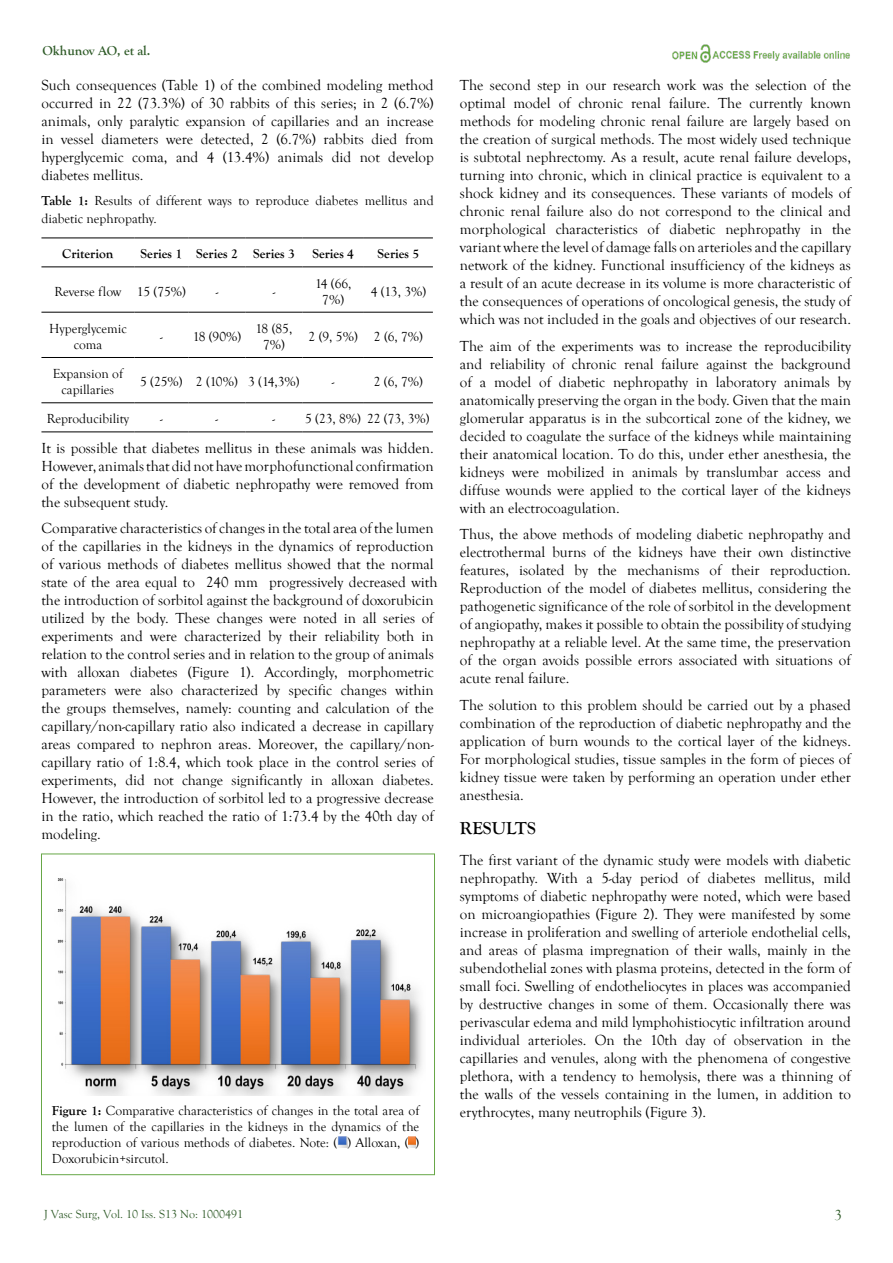
<style>
.page{position:relative;width:893px;height:1263px;background:#fff}
.page>*{position:absolute;margin:0;border:0;box-sizing:border-box;transform-origin:0 0}
.t1{font:700 18px "Goudy Old Style T";color:#000}
.t2{font:15px/18px "Goudy Old Style T";color:#000;text-align:justify}
.t3{font:15px "Goudy Old Style T";color:#2f5b28}
.t4{font:13.5px/16.2px "Goudy Old Style T";color:#000;text-align:center}
.t5{font:700 13.5px "Goudy Old Style T";color:#000}
.t6{font:700 13.5px "Goudy Old Style T";color:#2f5b28}
.t7{font:12px "Goudy Old Style T";color:#2f5b28}
.s1{font-weight:700}
</style>
<div class="page">
<img style="left:672px;top:44px;width:178px;height:19px">
<hr style="left:41px;top:238px;width:93px;height:1px;background:#000">
<hr style="left:134px;top:238px;width:54px;height:1px;background:#000">
<hr style="left:188px;top:238px;width:57px;height:1px;background:#000">
<hr style="left:245px;top:238px;width:57px;height:1px;background:#000">
<hr style="left:302px;top:238px;width:62px;height:1px;background:#000">
<hr style="left:364px;top:238px;width:69px;height:1px;background:#000">
<hr style="left:41px;top:267px;width:93px;height:1px;background:#000">
<hr style="left:134px;top:267px;width:54px;height:1px;background:#000">
<hr style="left:188px;top:267px;width:57px;height:1px;background:#000">
<hr style="left:245px;top:267px;width:57px;height:1px;background:#000">
<hr style="left:302px;top:267px;width:62px;height:1px;background:#000">
<hr style="left:364px;top:267px;width:69px;height:1px;background:#000">
<hr style="left:41px;top:312px;width:93px;height:1px;background:#000">
<hr style="left:134px;top:312px;width:54px;height:1px;background:#000">
<hr style="left:188px;top:312px;width:57px;height:1px;background:#000">
<hr style="left:245px;top:312px;width:57px;height:1px;background:#000">
<hr style="left:302px;top:312px;width:62px;height:1px;background:#000">
<hr style="left:364px;top:312px;width:69px;height:1px;background:#000">
<hr style="left:41px;top:357px;width:93px;height:1px;background:#000">
<hr style="left:134px;top:357px;width:54px;height:1px;background:#000">
<hr style="left:188px;top:357px;width:57px;height:1px;background:#000">
<hr style="left:245px;top:357px;width:57px;height:1px;background:#000">
<hr style="left:302px;top:357px;width:62px;height:1px;background:#000">
<hr style="left:364px;top:357px;width:69px;height:1px;background:#000">
<hr style="left:41px;top:402px;width:93px;height:1px;background:#000">
<hr style="left:134px;top:402px;width:54px;height:1px;background:#000">
<hr style="left:188px;top:402px;width:57px;height:1px;background:#000">
<hr style="left:245px;top:402px;width:57px;height:1px;background:#000">
<hr style="left:302px;top:402px;width:62px;height:1px;background:#000">
<hr style="left:364px;top:402px;width:69px;height:1px;background:#000">
<hr style="left:41px;top:432px;width:93px;height:1px;background:#000">
<hr style="left:134px;top:432px;width:54px;height:1px;background:#000">
<hr style="left:188px;top:432px;width:57px;height:1px;background:#000">
<hr style="left:245px;top:432px;width:57px;height:1px;background:#000">
<hr style="left:302px;top:432px;width:62px;height:1px;background:#000">
<hr style="left:364px;top:432px;width:69px;height:1px;background:#000">
<svg style="left:337px;top:1136px;width:10px;height:11px"></svg>
<svg style="left:409px;top:1136px;width:7px;height:11px"></svg>
<img style="left:57px;top:878px;width:365px;height:217px">
<div style="left:41px;top:854px;width:394px;height:321px;border:1px solid #67a747"></div>
<p class="t6" style="left:43px;top:43px;width:109px">Okhunov AO, et al.</p>
<p class="t2" style="left:41px;top:77px;width:394px">Such consequences (Table 1) of the combined modeling method occurred in 22 (73.3%) of 30 rabbits of this series; in 2 (6.7%) animals, only paralytic expansion of capillaries and an increase in vessel diameters were detected, 2 (6.7%) rabbits died from hyperglycemic coma, and 4 (13.4%) animals did not develop diabetes mellitus.</p>
<p class="t4" style="left:41px;top:192px;width:394px;line-height:18px;text-align:left"><span class="s1">Table 1:</span> Results of different ways to reproduce diabetes mellitus and diabetic nephropathy.</p>
<p class="t5" style="left:62px;top:246px;width:53px">Criterion</p>
<p class="t5" style="left:141px;top:246px;width:156px">Series 1 Series 2 Series 3</p>
<p class="t5" style="left:312px;top:246px;width:43px">Series 4</p>
<p class="t5" style="left:378px;top:246px;width:43px">Series 5</p>
<p class="t4" style="left:54px;top:283px;width:133px">Reverse flow 15 (75%)</p>
<p class="t4" style="left:216px;top:283px;width:4px">-</p>
<p class="t4" style="left:273px;top:283px;width:4px">-</p>
<p class="t4" style="left:315px;top:275px;width:38px">14 (66,<br>7%)</p>
<p class="t4" style="left:371px;top:283px;width:57px">4 (13, 3%)</p>
<p class="t4" style="left:49px;top:321px;width:79px">Hyperglycemic coma</p>
<p class="t4" style="left:160px;top:329px;width:83px">- 18 (90%)</p>
<p class="t4" style="left:256px;top:321px;width:38px">18 (85,<br>7%)</p>
<p class="t4" style="left:309px;top:329px;width:116px">2 (9, 5%) 2 (6, 7%)</p>
<p class="t4" style="left:53px;top:366px;width:72px">Expansion of capillaries</p>
<p class="t4" style="left:140px;top:374px;width:161px">5 (25%) 2 (10%) 3 (14,3%)</p>
<p class="t4" style="left:332px;top:374px;width:4px">-</p>
<p class="t4" style="left:374px;top:374px;width:51px">2 (6, 7%)</p>
<p class="t4" style="left:47px;top:411px;width:84px">Reproducibility</p>
<p class="t4" style="left:160px;top:411px;width:4px">-</p>
<p class="t4" style="left:216px;top:411px;width:4px">-</p>
<p class="t4" style="left:273px;top:411px;width:159px">- 5 (23, 8%) 22 (73, 3%)</p>
<p class="t2" style="left:41px;top:439px;width:394px">It is possible that diabetes mellitus in these animals was hidden.<br>However, animals that did not have morphofunctional confirmation of the development of diabetic nephropathy were removed from the subsequent study.</p>
<p class="t2" style="left:41px;top:519px;width:398px;text-align:left">Comparative characteristics of changes in the total area of the lumen of the capillaries in the kidneys in the dynamics of reproduction of various methods of diabetes mellitus showed that the normal state of the area equal to 240 mm progressively decreased with the introduction of sorbitol against the background of doxorubicin utilized by the body. These changes were noted in all series of experiments and were characterized by their reliability both in relation to the control series and in relation to the group of animals with alloxan diabetes (Figure 1). Accordingly, morphometric parameters were also characterized by specific changes within the groups themselves, namely: counting and calculation of the capillary/non-capillary ratio also indicated a decrease in capillary areas compared to nephron areas. Moreover, the capillary/non&shy;capillary ratio of 1:8.4, which took place in the control series of experiments, did not change significantly in alloxan diabetes.<br>However, the introduction of sorbitol led to a progressive decrease in the ratio, which reached the ratio of 1:73.4 by the 40th day of modeling.</p>
<p class="t2" style="left:460px;top:77px;width:392px">The second step in our research work was the selection of the optimal model of chronic renal failure. The currently known methods for modeling chronic renal failure are largely based on the creation of surgical methods. The most widely used technique is subtotal nephrectomy. As a result, acute renal failure develops, turning into chronic, which in clinical practice is equivalent to a shock kidney and its consequences. These variants of models of chronic renal failure also do not correspond to the clinical and morphological characteristics of diabetic nephropathy in the variant where the level of damage falls on arterioles and the capillary network of the kidney. Functional insufficiency of the kidneys as a result of an acute decrease in its volume is more characteristic of the consequences of operations of oncological genesis, the study of which was not included in the goals and objectives of our research.</p>
<p class="t2" style="left:460px;top:337px;width:392px">The aim of the experiments was to increase the reproducibility and reliability of chronic renal failure against the background of a model of diabetic nephropathy in laboratory animals by anatomically preserving the organ in the body. Given that the main glomerular apparatus is in the subcortical zone of the kidney, we decided to coagulate the surface of the kidneys while maintaining their anatomical location. To do this, under ether anesthesia, the kidneys were mobilized in animals by translumbar access and diffuse wounds were applied to the cortical layer of the kidneys with an electrocoagulation.</p>
<p class="t2" style="left:460px;top:526px;width:392px">Thus, the above methods of modeling diabetic nephropathy and electrothermal burns of the kidneys have their own distinctive features, isolated by the mechanisms of their reproduction.<br>Reproduction of the model of diabetes mellitus, considering the pathogenetic significance of the role of sorbitol in the development of angiopathy, makes it possible to obtain the possibility of studying nephropathy at a reliable level. At the same time, the preservation of the organ avoids possible errors associated with situations of acute renal failure.</p>
<p class="t2" style="left:460px;top:696px;width:392px">The solution to this problem should be carried out by a phased combination of the reproduction of diabetic nephropathy and the application of burn wounds to the cortical layer of the kidneys.<br>For morphological studies, tissue samples in the form of pieces of kidney tissue were taken by performing an operation under ether anesthesia.</p>
<p class="t1" style="left:460px;top:818px;width:77px">RESULTS</p>
<p class="t2" style="left:460px;top:851px;width:392px">The first variant of the dynamic study were models with diabetic nephropathy. With a 5-day period of diabetes mellitus, mild symptoms of diabetic nephropathy were noted, which were based on microangiopathies (Figure 2). They were manifested by some increase in proliferation and swelling of arteriole endothelial cells, and areas of plasma impregnation of their walls, mainly in the subendothelial zones with plasma proteins, detected in the form of small foci. Swelling of endotheliocytes in places was accompanied by destructive changes in some of them. Occasionally there was perivascular edema and mild lymphohistiocytic infiltration around individual arterioles. On the 10th day of observation in the capillaries and venules, along with the phenomena of congestive plethora, with a tendency to hemolysis, there was a thinning of the walls of the vessels containing in the lumen, in addition to</p>
<p class="t4" style="left:52px;top:1102px;width:369px"><span class="s1">Figure 1:</span> Comparative characteristics of changes in the total area of</p>
<p class="t2" style="left:460px;top:1103px;width:248px">erythrocytes, many neutrophils (Figure 3).</p>
<p class="t4" style="left:52px;top:1119px;width:369px;text-align:justify">the lumen of the capillaries in the kidneys in the dynamics of the reproduction of various methods of diabetes. Note: ( ) Alloxan, ( )<br>Doxorubicin+sircutol.</p>
<p class="t7" style="left:44px;top:1207px;width:201px">J Vasc Surg, Vol. 10 Iss. S13 No: 1000491</p>
<p class="t3" style="left:834px;top:1207px;width:9px">3</p>
</div>
